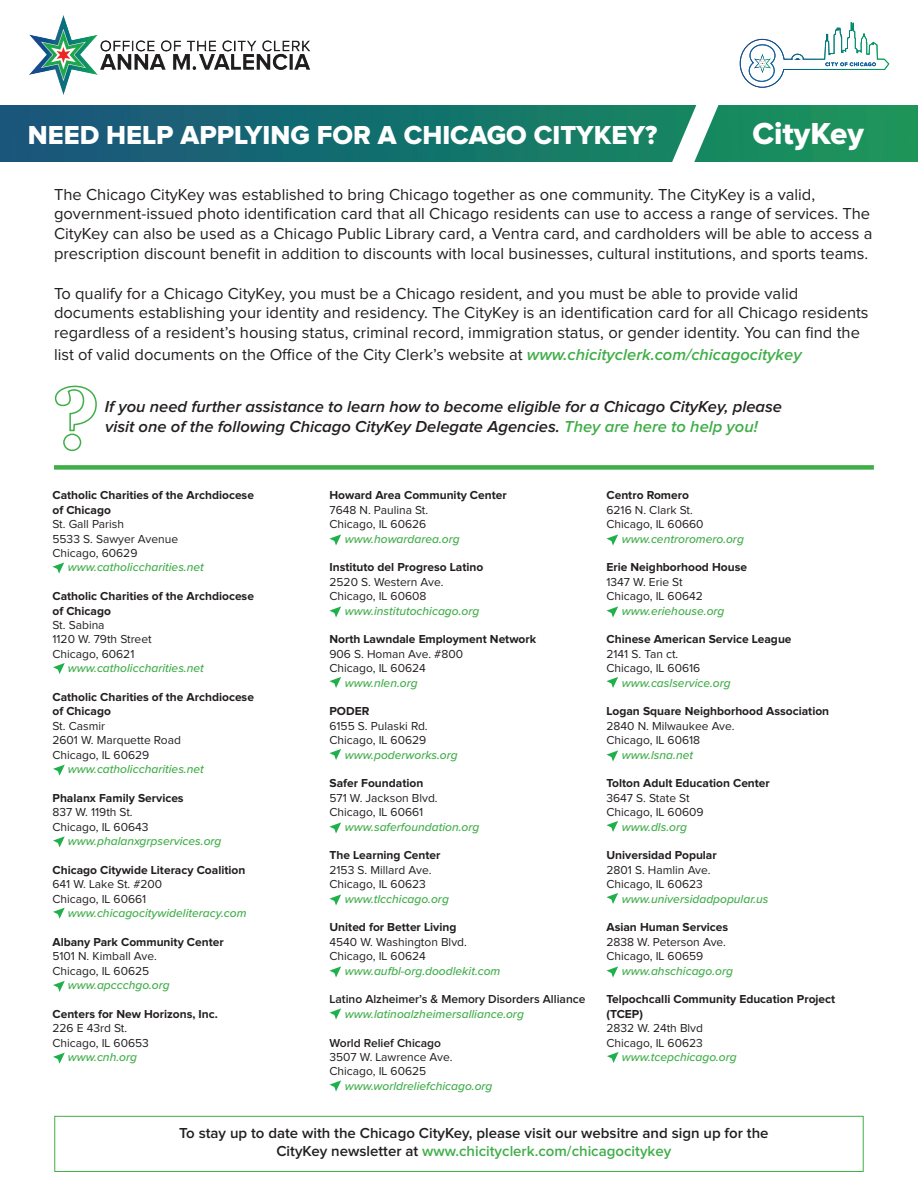
<style>
.page{position:relative;width:918px;height:1188px;background:#fff}
.page>*{position:absolute;margin:0;border:0;box-sizing:border-box;transform-origin:0 0}
.t1{font:31.5px "Proxima Nova Extrabld";color:#fff}
.t2{font:27px "Proxima Nova Extrabld";color:#fff}
.t3{font:16.5px/19.8px "Proxima Nova";color:#231f20}
.t4{font:italic 600 16.5px/19.8px "Proxima Nova";color:#231f20}
.t5{font:600 15px/18px "Proxima Nova";color:#231f20;text-align:center}
.t6{font:12px/14.4px "Proxima Nova";color:#231f20}
.t7{font:700 12px/14.4px "Proxima Nova";color:#231f20}
.t8{font:italic 500 12px "Proxima Nova";color:#40ae49}
.t9{font:600 12px "Proxima Nova";color:#231f20}
.s1{font-weight:600;font-style:italic;color:#40ae49}
.s2{color:#40ae49}
</style>
<div class="page">
<img style="left:0;top:105px;width:918px;height:56px">
<svg style="left:659px;top:105px;width:72px;height:57px"></svg>
<img style="left:29px;top:16px;width:281px;height:78px">
<svg style="left:54px;top:385px;width:43px;height:67px"></svg>
<div style="left:54px;top:465px;width:820px;height:5px;background:#40ae49"></div>
<div style="left:54px;top:1116px;width:810px;height:56px;border:1px solid #40ae49"></div>
<svg style="left:52px;top:562px;width:12px;height:12px"></svg>
<svg style="left:53px;top:663px;width:12px;height:11px"></svg>
<svg style="left:53px;top:765px;width:12px;height:11px"></svg>
<svg style="left:53px;top:836px;width:12px;height:12px"></svg>
<svg style="left:329px;top:606px;width:12px;height:12px"></svg>
<svg style="left:606px;top:606px;width:12px;height:12px"></svg>
<svg style="left:606px;top:534px;width:12px;height:12px"></svg>
<svg style="left:606px;top:677px;width:12px;height:11px"></svg>
<svg style="left:606px;top:750px;width:12px;height:12px"></svg>
<svg style="left:606px;top:821px;width:12px;height:11px"></svg>
<svg style="left:606px;top:893px;width:12px;height:11px"></svg>
<svg style="left:606px;top:966px;width:12px;height:12px"></svg>
<svg style="left:329px;top:534px;width:12px;height:12px"></svg>
<svg style="left:329px;top:677px;width:12px;height:11px"></svg>
<svg style="left:329px;top:749px;width:12px;height:11px"></svg>
<svg style="left:329px;top:822px;width:12px;height:12px"></svg>
<svg style="left:329px;top:894px;width:12px;height:12px"></svg>
<svg style="left:329px;top:966px;width:12px;height:12px"></svg>
<svg style="left:329px;top:1080px;width:12px;height:12px"></svg>
<svg style="left:329px;top:1008px;width:12px;height:12px"></svg>
<svg style="left:607px;top:1052px;width:12px;height:11px"></svg>
<svg style="left:53px;top:908px;width:12px;height:11px"></svg>
<svg style="left:53px;top:981px;width:12px;height:11px"></svg>
<svg style="left:53px;top:1053px;width:12px;height:11px"></svg>
<svg style="left:739px;top:22px;width:151px;height:66px"></svg>
<h2 class="t2" style="left:28px;top:122px;width:631px">NEED HELP APPLYING FOR A CHICAGO CITYKEY?</h2>
<h1 class="t1" style="left:752px;top:119px;width:113px">CityKey</h1>
<p class="t3" style="left:54px;top:185px;width:820px">The Chicago CityKey was established to bring Chicago together as one community. The CityKey is a valid, government-issued photo identification card that all Chicago residents can use to access a range of services. The CityKey can also be used as a Chicago Public Library card, a Ventra card, and cardholders will be able to access a prescription discount benefit in addition to discounts with local businesses, cultural institutions, and sports teams.</p>
<p class="t3" style="left:54px;top:284px;width:816px">To qualify for a Chicago CityKey, you must be a Chicago resident, and you must be able to provide valid documents establishing your identity and residency. The CityKey is an identification card for all Chicago residents regardless of a resident’s housing status, criminal record, immigration status, or gender identity. You can find the</p>
<p class="t3" style="left:54px;top:345px;width:749px">list of valid documents on the Office of the City Clerk’s website at <span class="s1">www.chicityclerk.com/chicagocitykey</span></p>
<p class="t4" style="left:105px;top:397px;width:679px">If you need further assistance to learn how to become eligible for a Chicago CityKey, please visit one of the following Chicago CityKey Delegate Agencies. <span class="s2">They are here to help you!</span></p>
<p class="t7" style="left:52px;top:489px;width:203px">Catholic Charities of the Archdiocese of Chicago</p>
<p class="t6" style="left:52px;top:518px;width:127px">St. Gall Parish<br>5533 S. Sawyer Avenue<br>Chicago, 60629</p>
<p class="t8" style="left:68px;top:558px;width:137px">www.catholiccharities.net</p>
<p class="t7" style="left:52px;top:589px;width:203px">Catholic Charities of the Archdiocese of Chicago</p>
<p class="t6" style="left:52px;top:618px;width:101px">St. Sabina<br>1120 W. 79th Street<br>Chicago, 60621</p>
<p class="t8" style="left:68px;top:659px;width:137px">www.catholiccharities.net</p>
<p class="t7" style="left:52px;top:690px;width:203px">Catholic Charities of the Archdiocese of Chicago</p>
<p class="t6" style="left:52px;top:719px;width:130px">St. Casmir<br>2601 W. Marquette Road<br>Chicago, IL 60629</p>
<p class="t8" style="left:68px;top:760px;width:137px">www.catholiccharities.net</p>
<p class="t7" style="left:52px;top:791px;width:133px">Phalanx Family Services</p>
<p class="t6" style="left:52px;top:806px;width:98px">837 W. 119th St.<br>Chicago, IL 60643</p>
<p class="t8" style="left:68px;top:832px;width:155px">www.phalanxgrpservices.org</p>
<p class="t7" style="left:52px;top:863px;width:194px">Chicago Citywide Literacy Coalition</p>
<p class="t6" style="left:52px;top:878px;width:111px">641 W. Lake St. #200<br>Chicago, IL 60661</p>
<p class="t8" style="left:68px;top:904px;width:180px">www.chicagocitywideliteracy.com</p>
<p class="t7" style="left:52px;top:935px;width:173px">Albany Park Community Center</p>
<p class="t6" style="left:52px;top:950px;width:106px">5101 N. Kimball Ave.<br>Chicago, IL 60625</p>
<p class="t8" style="left:68px;top:976px;width:103px">www.apccchgo.org</p>
<p class="t7" style="left:52px;top:1007px;width:167px">Centers for New Horizons, Inc.</p>
<p class="t6" style="left:52px;top:1022px;width:98px">226 E 43rd St.<br>Chicago, IL 60653</p>
<p class="t8" style="left:68px;top:1048px;width:71px">www.cnh.org</p>
<p class="t7" style="left:329px;top:489px;width:179px">Howard Area Community Center</p>
<p class="t6" style="left:329px;top:503px;width:100px">7648 N. Paulina St.<br>Chicago, IL 60626</p>
<p class="t8" style="left:345px;top:530px;width:116px">www.howardarea.org</p>
<p class="t7" style="left:329px;top:561px;width:155px">Instituto del Progreso Latino</p>
<p class="t6" style="left:329px;top:575px;width:115px">2520 S. Western Ave.<br>Chicago, IL 60608</p>
<p class="t8" style="left:345px;top:602px;width:136px">www.institutochicago.org</p>
<p class="t7" style="left:329px;top:633px;width:208px">North Lawndale Employment Network</p>
<p class="t6" style="left:329px;top:647px;width:135px">906 S. Homan Ave. #800<br>Chicago, IL 60624</p>
<p class="t8" style="left:345px;top:674px;width:74px">www.nlen.org</p>
<p class="t7" style="left:329px;top:705px;width:42px">PODER</p>
<p class="t6" style="left:329px;top:719px;width:100px">6155 S. Pulaski Rd.<br>Chicago, IL 60629</p>
<p class="t8" style="left:345px;top:746px;width:114px">www.poderworks.org</p>
<p class="t7" style="left:329px;top:777px;width:95px">Safer Foundation</p>
<p class="t6" style="left:329px;top:791px;width:110px">571 W. Jackson Blvd.<br>Chicago, IL 60661</p>
<p class="t8" style="left:345px;top:818px;width:136px">www.saferfoundation.org</p>
<p class="t7" style="left:329px;top:849px;width:113px">The Learning Center</p>
<p class="t6" style="left:329px;top:863px;width:103px">2153 S. Millard Ave.<br>Chicago, IL 60623</p>
<p class="t8" style="left:345px;top:890px;width:105px">www.tlcchicago.org</p>
<p class="t7" style="left:329px;top:921px;width:128px">United for Better Living</p>
<p class="t6" style="left:329px;top:935px;width:139px">4540 W. Washington Blvd.<br>Chicago, IL 60624</p>
<p class="t8" style="left:345px;top:962px;width:157px">www.aufbl-org.doodlekit.com</p>
<p class="t9" style="left:329px;top:994px;width:257px">Latino Alzheimer’s &amp; Memory Disorders Alliance</p>
<p class="t8" style="left:345px;top:1005px;width:180px">www.latinoalzheimersalliance.org</p>
<p class="t9" style="left:329px;top:1037px;width:113px">World Relief Chicago</p>
<p class="t6" style="left:329px;top:1050px;width:125px">3507 W. Lawrence Ave.<br>Chicago, IL 60625</p>
<p class="t8" style="left:345px;top:1077px;width:149px">www.worldreliefchicago.org</p>
<p class="t7" style="left:606px;top:489px;width:84px">Centro Romero</p>
<p class="t6" style="left:606px;top:503px;width:99px">6216 N. Clark St.<br>Chicago, IL 60660</p>
<p class="t8" style="left:622px;top:530px;width:123px">www.centroromero.org</p>
<p class="t7" style="left:606px;top:561px;width:142px">Erie Neighborhood House</p>
<p class="t6" style="left:606px;top:575px;width:98px">1347 W. Erie St<br>Chicago, IL 60642</p>
<p class="t8" style="left:622px;top:602px;width:104px">www.eriehouse.org</p>
<p class="t7" style="left:606px;top:633px;width:187px">Chinese American Service League</p>
<p class="t6" style="left:606px;top:647px;width:95px">2141 S. Tan ct.<br>Chicago, IL 60616</p>
<p class="t8" style="left:622px;top:674px;width:110px">www.caslservice.org</p>
<p class="t7" style="left:606px;top:705px;width:224px">Logan Square Neighborhood Association</p>
<p class="t6" style="left:606px;top:719px;width:130px">2840 N. Milwaukee Ave.<br>Chicago, IL 60618</p>
<p class="t8" style="left:622px;top:746px;width:73px">www.lsna.net</p>
<p class="t7" style="left:606px;top:777px;width:165px">Tolton Adult Education Center</p>
<p class="t6" style="left:606px;top:791px;width:99px">3647 S. State St<br>Chicago, IL 60609</p>
<p class="t8" style="left:622px;top:818px;width:67px">www.dls.org</p>
<p class="t7" style="left:606px;top:849px;width:112px">Universidad Popular</p>
<p class="t6" style="left:606px;top:863px;width:106px">2801 S. Hamlin Ave.<br>Chicago, IL 60623</p>
<p class="t8" style="left:622px;top:890px;width:148px">www.universidadpopular.us</p>
<p class="t7" style="left:606px;top:921px;width:123px">Asian Human Services</p>
<p class="t6" style="left:606px;top:935px;width:121px">2838 W. Peterson Ave.<br>Chicago, IL 60659</p>
<p class="t8" style="left:622px;top:962px;width:113px">www.ahschicago.org</p>
<p class="t7" style="left:606px;top:993px;width:230px">Telpochcalli Community Education Project (TCEP)</p>
<p class="t6" style="left:606px;top:1022px;width:98px">2832 W. 24th Blvd<br>Chicago, IL 60623</p>
<p class="t8" style="left:622px;top:1048px;width:116px">www.tcepchicago.org</p>
<p class="t5" style="left:179px;top:1125px;width:591px">To stay up to date with the Chicago CityKey, please visit our websitre and sign up for the<br>CityKey newsletter at <span class="s2">www.chicityclerk.com/chicagocitykey</span></p>
</div>
